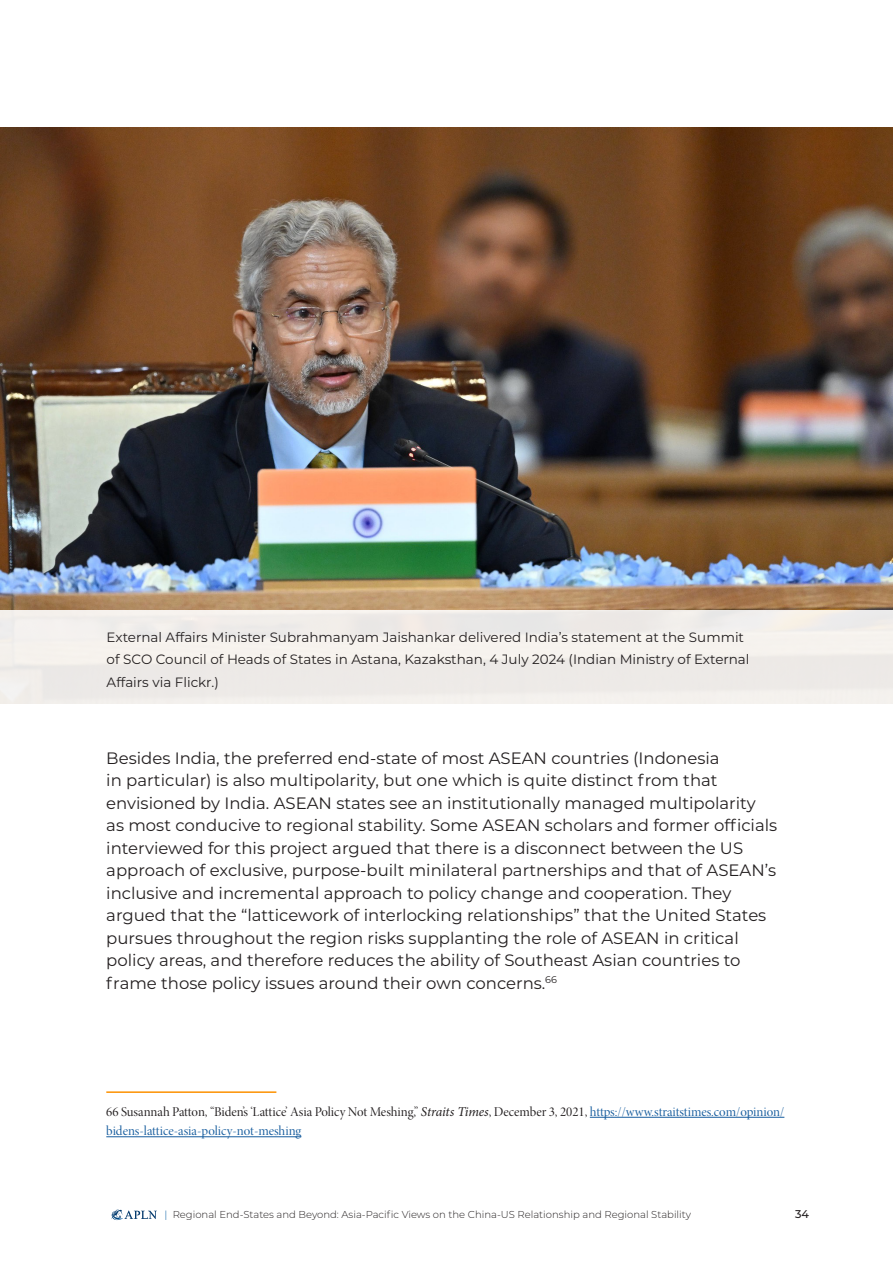
<style>
.page{position:relative;width:893px;height:1263px;background:#fff}
.page>*{position:absolute;margin:0;border:0;box-sizing:border-box;transform-origin:0 0}
.Body_text_2{font:16.5px/22.5px "Montserrat";color:#231f20}
.Body_text_2-2{font:13.5px/22.5px "Montserrat";color:#231f20}
.Footnote{font:13.5px/19.5px "Minion Pro Disp";letter-spacing:-.005em;color:#175d9e}
.t1{font:500 11.25px "Montserrat";color:#231f20}
.t2{font:300 10.05px "Montserrat";color:#231f20}
.s1{color:#231f20}
.s2{font-family:"Minion Pro";font-style:italic;color:#231f20}
.s3{color:#015ca3}
</style>
<div class="page">
<svg style="left:111px;top:1210px;width:46px;height:10px"></svg>
<hr style="left:106px;top:1091px;width:170px;height:2px;background:#fd9200">
<hr style="left:590px;top:1117px;width:194px;height:1px;background:#175d9e">
<hr style="left:106px;top:1136px;width:195px;height:1px;background:#175d9e">
<img style="left:0;top:128px;width:893px;height:482px">
<div style="left:0;top:610px;width:893px;height:94px;background:#f0edea"></div>
<p class="Body_text_2-2" style="left:107px;top:625px;width:644px">External Affairs Minister Subrahmanyam Jaishankar delivered India’s statement at the Summit of SCO Council of Heads of States in Astana, Kazaksthan, 4 July 2024 (Indian Ministry of External<br>Affairs via Flickr.)</p>
<p class="Body_text_2" style="left:106px;top:746px;width:672px">Besides India, the preferred end-state of most ASEAN countries (Indonesia<br>in particular) is also multipolarity, but one which is quite distinct from that envisioned by India. ASEAN states see an institutionally managed multipolarity as most conducive to regional stability. Some ASEAN scholars and former officials interviewed for this project argued that there is a disconnect between the US approach of exclusive, purpose-built minilateral partnerships and that of ASEAN’s inclusive and incremental approach to policy change and cooperation. They argued that the “latticework of interlocking relationships” that the United States pursues throughout the region risks supplanting the role of ASEAN in critical policy areas, and therefore reduces the ability of Southeast Asian countries to frame those policy issues around their own concerns.<sup>66</sup></p>
<p class="Footnote" style="left:106px;top:1102px;width:680px"><span class="s1">66 Susannah Patton, “Biden’s ‘Lattice’ Asia Policy Not Meshing,”</span> <span class="s2">Straits Times</span><span class="s1">, December 3, 2021,</span> https://www.straitstimes.com/opinion/ bidens-lattice-asia-policy-not-meshing</p>
<p class="t2" style="left:165px;top:1207px;width:528px"><span class="s3">|</span> Regional End-States and Beyond: Asia-Pacific Views on the China-US Relationship and Regional Stability</p>
<p class="t1" style="left:795px;top:1206px;width:15px">34</p>
</div>
